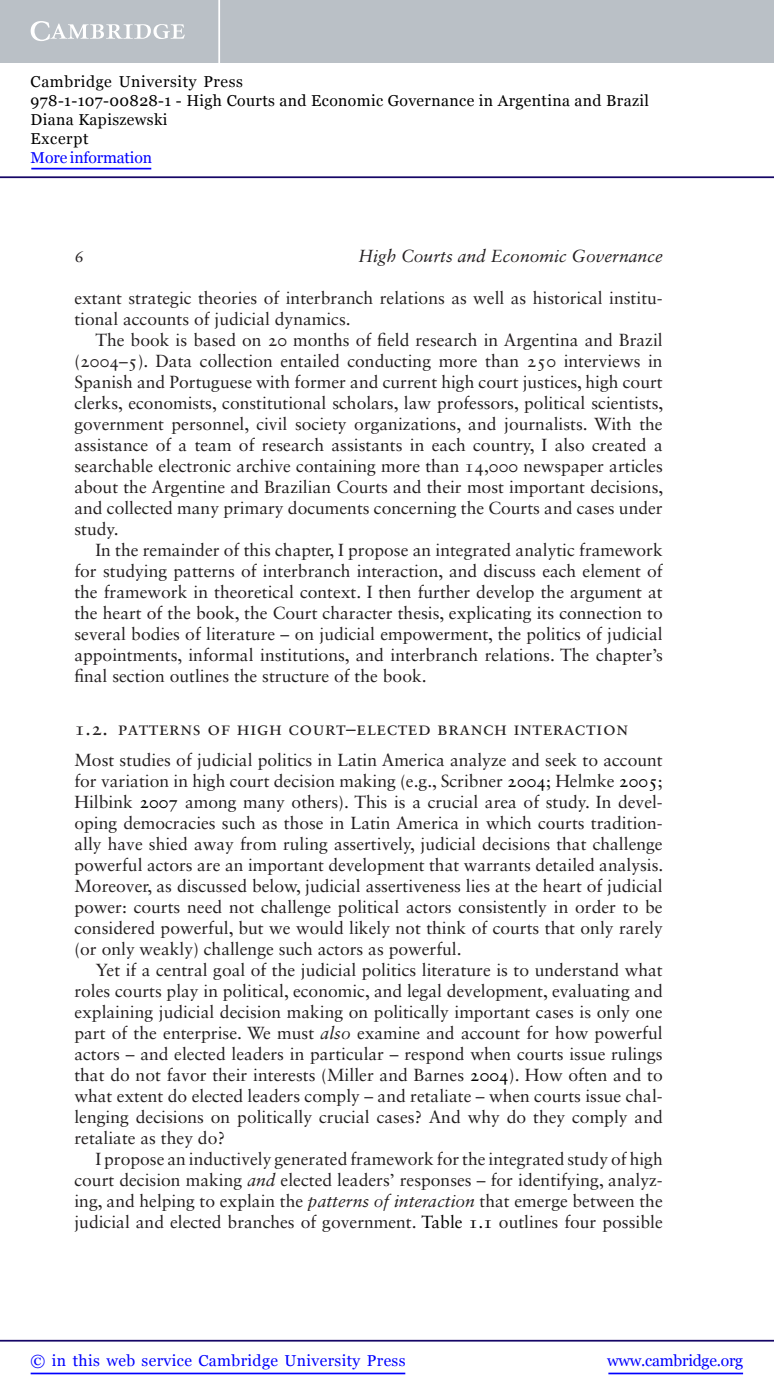
<style>
.page{position:relative;width:774px;height:1400px;background:#fff}
.page>*{position:absolute;margin:0;border:0;box-sizing:border-box;transform-origin:0 0}
.AHead{font:19.25px "Sabon LT Std";letter-spacing:.025em;color:#231f20}
.TextInd{font:17.5px/21px "Sabon LT Std";color:#231f20;text-align:justify}
.Text{font:17.5px/21px "Sabon LT Std";color:#231f20;text-align:justify}
.t1{font:italic 17.5px "Sabon LT Std";color:#231f20}
.t2{font:16.62px "Sabon LT Std";color:#231f20}
.t3{font:15.75px/18.9px "Georgia";letter-spacing:.025em;color:#000}
.t4{font:15.75px "Georgia";letter-spacing:.025em;color:#00f}
.t5{font:15.75px "Georgia";letter-spacing:-.015em;color:#00f}
.t6{font:15.75px "Georgia";letter-spacing:-.01em;color:#00f}
.s1{color:#000}
.s2{font-style:italic}
</style>
<div class="page">
<hr style="left:608px;top:1373px;width:135px;height:1px;background:#00f">
<hr style="left:0;top:1340px;width:773px;height:2px;background:#150666">
<hr style="left:31px;top:1373px;width:374px;height:1px;background:#00f">
<div style="left:0;top:0;width:773px;height:63px;background:#bac0c6"></div>
<svg style="left:31px;top:21px;width:154px;height:20px"></svg>
<hr style="left:218px;top:0;width:2px;height:63px;background:#fff">
<hr style="left:0;top:176px;width:773px;height:2px;background:#150666">
<hr style="left:31px;top:168px;width:120px;height:1px;background:#00f">
<p class="t3" style="left:31px;top:72px;width:619px">Cambridge University Press<br>978-1-107-00828-1 - High Courts and Economic Governance in Argentina and Brazil Diana Kapiszewski<br>Excerpt</p>
<p class="t6" style="left:31px;top:148px;width:123px">More information</p>
<p class="t2" style="left:74px;top:246px;width:11px">6</p>
<p class="t1" style="left:358px;top:246px;width:306px">High Courts and Economic Governance</p>
<p class="TextInd" style="left:74px;top:288px;width:590px">extant strategic theories of interbranch relations as well as historical institu&shy;tional accounts of judicial dynamics.</p>
<p class="TextInd" style="left:74px;top:330px;width:590px;text-indent:21px">The book is based on 20 months of field research in Argentina and Brazil (2004–5). Data collection entailed conducting more than 250 interviews in Spanish and Portuguese with former and current high court justices, high court clerks, economists, constitutional scholars, law professors, political scientists, government personnel, civil society organizations, and journalists. With the assistance of a team of research assistants in each country, I also created a searchable electronic archive containing more than 14,000 newspaper articles about the Argentine and Brazilian Courts and their most important decisions, and collected many primary documents concerning the Courts and cases under study.</p>
<p class="TextInd" style="left:74px;top:540px;width:590px;text-indent:21px">In the remainder of this chapter, I propose an integrated analytic framework for studying patterns of interbranch interaction, and discuss each element of the framework in theoretical context. I then further develop the argument at the heart of the book, the Court character thesis, explicating its connection to several bodies of literature – on judicial empowerment, the politics of judicial appointments, informal institutions, and interbranch relations. The chapter’s final section outlines the structure of the book.</p>
<p class="AHead" style="left:74px;top:717px;width:555px">1.2. Patterns of High Court–Elected Branch Interaction</p>
<p class="Text" style="left:74px;top:750px;width:590px">Most studies of judicial politics in Latin America analyze and seek to account for variation in high court decision making (e.g., Scribner <span class="s1">2004</span>; Helmke <span class="s1">2005</span>; Hilbink <span class="s1">2007</span> among many others). This is a crucial area of study. In devel&shy;oping democracies such as those in Latin America in which courts tradition&shy;ally have shied away from ruling assertively, judicial decisions that challenge powerful actors are an important development that warrants detailed analysis.<br>Moreover, as discussed below, judicial assertiveness lies at the heart of judicial power: courts need not challenge political actors consistently in order to be considered powerful, but we would likely not think of courts that only rarely (or only weakly) challenge such actors as powerful.</p>
<p class="TextInd" style="left:74px;top:960px;width:590px;text-indent:21px">Yet if a central goal of the judicial politics literature is to understand what roles courts play in political, economic, and legal development, evaluating and explaining judicial decision making on politically important cases is only one part of the enterprise. We must <span class="s2">also</span> examine and account for how powerful actors – and elected leaders in particular – respond when courts issue rulings that do not favor their interests (Miller and Barnes <span class="s1">2004</span>). How often and to what extent do elected leaders comply – and retaliate – when courts issue chal&shy;lenging decisions on politically crucial cases? And why do they comply and retaliate as they do?</p>
<p class="TextInd" style="left:74px;top:1149px;width:590px;text-indent:21px">I propose an inductively generated framework for the integrated study of high court decision making <span class="s2">and</span> elected leaders’ responses – for identifying, analyz&shy;ing, and helping to explain the <span class="s2">patterns of interaction</span> that emerge between the judicial and elected branches of government. <span class="s1">Table 1.1</span> outlines four possible</p>
<p class="t4" style="left:31px;top:1352px;width:376px">© in this web service Cambridge University Press</p>
<p class="t5" style="left:607px;top:1352px;width:137px">www.cambridge.org</p>
</div>
